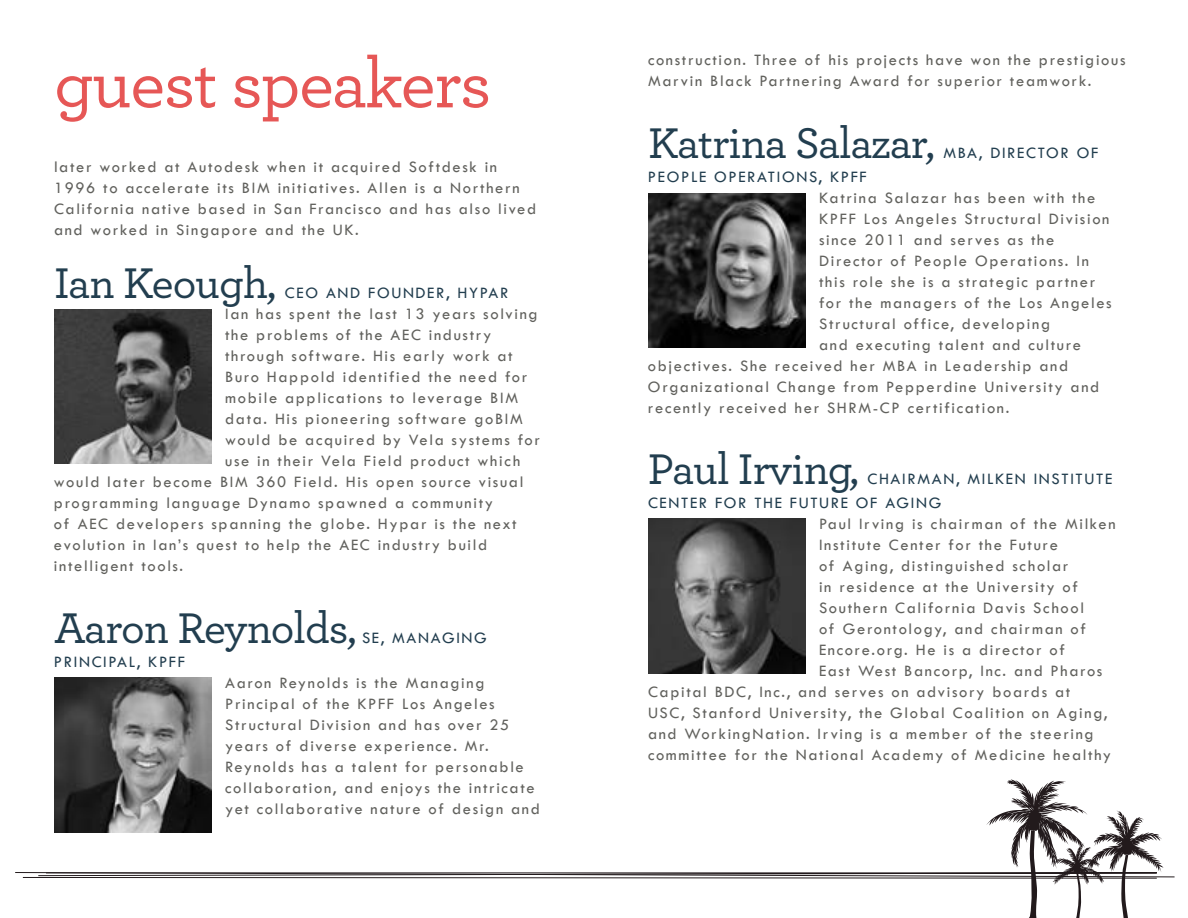
<style>
.page{position:relative;width:1188px;height:918px;background:#fff}
.page>*{position:absolute;margin:0;border:0;box-sizing:border-box;transform-origin:0 0}
.t1{font:500 72px "Archer";letter-spacing:-.025em;color:#e65756}
.t2{font:500 45px "Archer";letter-spacing:-.025em;color:#223e4f}
.t3{font:500 16.5px/21px "Tw Cen";letter-spacing:.1em;color:#61615d}
.t4{font:500 16.5px/24px "Tw Cen";letter-spacing:.1em;color:#223e4f}
</style>
<div class="page">
<img style="left:54px;top:309px;width:158px;height:155px">
<img style="left:54px;top:678px;width:158px;height:101px">
<svg style="left:15px;top:779px;width:1160px;height:139px"></svg>
<img style="left:648px;top:193px;width:158px;height:154px">
<img style="left:649px;top:519px;width:156px;height:154px">
<h1 class="t1" style="left:54px;top:32px;width:439px">guest speakers</h1>
<p class="t3" style="left:54px;top:156px;width:484px">later worked at Autodesk when it acquired Softdesk in 1996 to accelerate its BIM initiatives. Allen is a Northern California native based in San Francisco and has also lived and worked in Singapore and the UK.</p>
<h2 class="t2" style="left:54px;top:251px;width:224px">Ian Keough,</h2>
<p class="t4" style="left:285px;top:281px;width:225px">CEO AND FOUNDER, HYPAR</p>
<p class="t3" style="left:225px;top:303px;width:314px">Ian has spent the last 13 years solving</p>
<p class="t3" style="left:225px;top:324px;width:268px">the problems of the AEC industry</p>
<p class="t3" style="left:225px;top:345px;width:289px">through software. His early work at</p>
<p class="t3" style="left:225px;top:366px;width:304px">Buro Happold identified the need for</p>
<p class="t3" style="left:225px;top:387px;width:295px">mobile applications to leverage BIM</p>
<p class="t3" style="left:225px;top:408px;width:299px">data. His pioneering software goBIM</p>
<p class="t3" style="left:225px;top:429px;width:316px">would be acquired by Vela systems for</p>
<p class="t3" style="left:225px;top:450px;width:297px">use in their Vela Field product which</p>
<p class="t3" style="left:54px;top:471px;width:471px">would later become BIM 360 Field. His open source visual</p>
<p class="t3" style="left:54px;top:492px;width:441px">programming language Dynamo spawned a community</p>
<p class="t3" style="left:54px;top:513px;width:464px">of AEC developers spanning the globe. Hypar is the next</p>
<p class="t3" style="left:54px;top:534px;width:435px">evolution in Ian’s quest to help the AEC industry build</p>
<p class="t3" style="left:54px;top:555px;width:131px">intelligent tools.</p>
<h2 class="t2" style="left:54px;top:595px;width:304px">Aaron Reynolds,</h2>
<p class="t4" style="left:362px;top:625px;width:127px">SE, MANAGING</p>
<p class="t4" style="left:54px;top:649px;width:133px">PRINCIPAL, KPFF</p>
<p class="t3" style="left:225px;top:671px;width:316px">Aaron Reynolds is the Managing Principal of the KPFF Los Angeles Structural Division and has over 25 years of diverse experience. Mr.<br>Reynolds has a talent for personable collaboration, and enjoys the intricate yet collaborative nature of design and</p>
<p class="t3" style="left:648px;top:49px;width:479px">construction. Three of his projects have won the prestigious<br>Marvin Black Partnering Award for superior teamwork.</p>
<h2 class="t2" style="left:648px;top:110px;width:288px">Katrina Salazar,</h2>
<p class="t4" style="left:943px;top:140px;width:156px">MBA, DIRECTOR OF</p>
<p class="t4" style="left:648px;top:164px;width:220px">PEOPLE OPERATIONS, KPFF</p>
<p class="t3" style="left:819px;top:186px;width:278px">Katrina Salazar has been with the</p>
<p class="t3" style="left:819px;top:207px;width:292px">KPFF Los Angeles Structural Division</p>
<p class="t3" style="left:819px;top:229px;width:237px">since 2011 and serves as the</p>
<p class="t3" style="left:819px;top:250px;width:271px">Director of People Operations. In</p>
<p class="t3" style="left:819px;top:271px;width:278px">this role she is a strategic partner</p>
<p class="t3" style="left:819px;top:292px;width:294px">for the managers of the Los Angeles</p>
<p class="t3" style="left:819px;top:313px;width:233px">Structural office, developing</p>
<p class="t3" style="left:819px;top:334px;width:263px">and executing talent and culture</p>
<p class="t3" style="left:648px;top:355px;width:422px">objectives. She received her MBA in Leadership and</p>
<p class="t3" style="left:648px;top:376px;width:453px">Organizational Change from Pepperdine University and</p>
<p class="t3" style="left:648px;top:397px;width:363px">recently received her SHRM-CP certification.</p>
<h2 class="t2" style="left:648px;top:437px;width:213px">Paul Irving,</h2>
<p class="t4" style="left:648px;top:466px;width:466px;text-indent:219px">CHAIRMAN, MILKEN INSTITUTE<br>CENTER FOR THE FUTURE OF AGING</p>
<p class="t3" style="left:819px;top:513px;width:298px">Paul Irving is chairman of the Milken</p>
<p class="t3" style="left:819px;top:534px;width:240px">Institute Center for the Future</p>
<p class="t3" style="left:819px;top:555px;width:251px">of Aging, distinguished scholar</p>
<p class="t3" style="left:819px;top:576px;width:261px">in residence at the University of</p>
<p class="t3" style="left:819px;top:597px;width:267px">Southern California Davis School</p>
<p class="t3" style="left:819px;top:618px;width:268px">of Gerontology, and chairman of</p>
<p class="t3" style="left:819px;top:639px;width:247px">Encore.org. He is a director of</p>
<p class="t3" style="left:819px;top:660px;width:285px">East West Bancorp, Inc. and Pharos</p>
<p class="t3" style="left:648px;top:681px;width:424px">Capital BDC, Inc., and serves on advisory boards at</p>
<p class="t3" style="left:648px;top:702px;width:461px">USC, Stanford University, the Global Coalition on Aging,</p>
<p class="t3" style="left:648px;top:723px;width:447px">and WorkingNation. Irving is a member of the steering</p>
<p class="t3" style="left:648px;top:744px;width:465px">committee for the National Academy of Medicine healthy</p>
</div>
